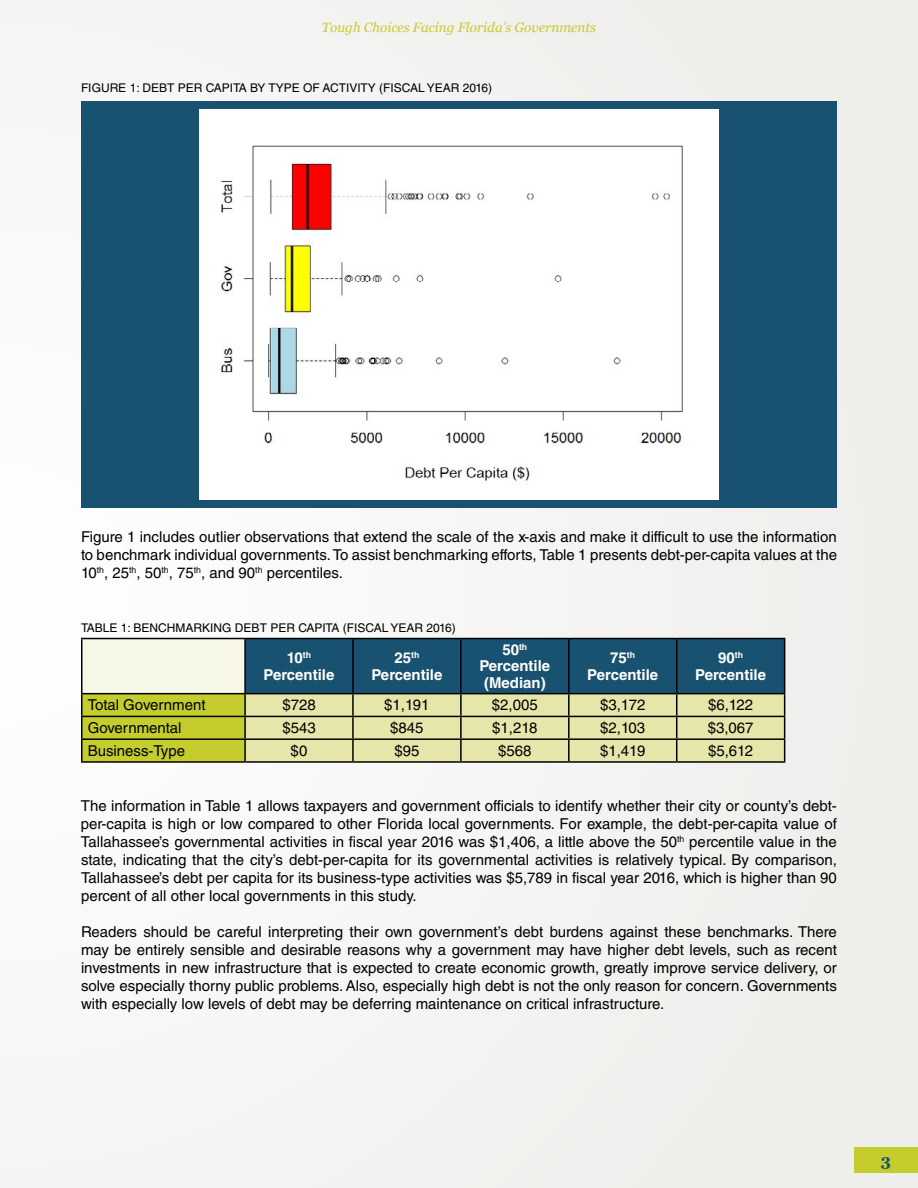
<style>
.page{position:relative;width:918px;height:1188px;background:#f4f4f2}
.page>*{position:absolute;margin:0;border:0;box-sizing:border-box;transform-origin:0 0}
.t1{font:700 16.5px "Georgia";color:#195270}
.t2{font:15px/18px "Helvetica LT Std";color:#000;text-align:justify}
.t3{font:700 15px/16.2px "Helvetica LT Std";color:#fff;text-align:center}
.t4{font:italic 13.5px "Georgia";color:#c5cc2e}
.t5{font:12px "Helvetica LT Std";color:#000}
</style>
<div class="page">
<div style="left:854px;top:1147px;width:64px;height:26px;background:#c5cc2e"></div>
<hr style="left:81px;top:638px;width:164px;height:1px;background:#000">
<hr style="left:245px;top:638px;width:108px;height:1px;background:#000">
<hr style="left:353px;top:638px;width:108px;height:1px;background:#000">
<hr style="left:461px;top:638px;width:108px;height:1px;background:#000">
<hr style="left:569px;top:638px;width:108px;height:1px;background:#000">
<hr style="left:677px;top:638px;width:108px;height:1px;background:#000">
<svg style="left:81px;top:639px;width:704px;height:122px;background:#93a785"></svg>
<hr style="left:81px;top:761px;width:164px;height:2px;background:#000">
<hr style="left:245px;top:761px;width:108px;height:2px;background:#000">
<hr style="left:353px;top:761px;width:108px;height:2px;background:#000">
<hr style="left:461px;top:761px;width:108px;height:2px;background:#000">
<hr style="left:569px;top:761px;width:108px;height:2px;background:#000">
<hr style="left:677px;top:761px;width:108px;height:2px;background:#000">
<div style="left:81px;top:101px;width:756px;height:407px;background:#195270"></div>
<img style="left:199px;top:110px;width:520px;height:389px">
<p class="t4" style="left:322px;top:19px;width:276px">Tough Choices Facing Florida’s Governments</p>
<p class="t5" style="left:81px;top:81px;width:413px">FIGURE 1: DEBT PER CAPITA BY TYPE OF ACTIVITY (FISCAL YEAR 2016)</p>
<p class="t2" style="left:81px;top:527px;width:758px">Figure 1 includes outlier observations that extend the scale of the x-axis and make it difficult to use the information to benchmark individual governments. To assist benchmarking efforts, Table 1 presents debt-per-capita values at the 10<sup>th</sup>, 25<sup>th</sup>, 50<sup>th</sup>, 75<sup>th</sup>, and 90<sup>th</sup> percentiles.</p>
<p class="t5" style="left:81px;top:621px;width:376px">TABLE 1: BENCHMARKING DEBT PER CAPITA (FISCAL YEAR 2016)</p>
<p class="t3" style="left:264px;top:650px;width:72px">10<sup>th<br></sup>Percentile</p>
<p class="t3" style="left:371px;top:650px;width:72px">25<sup>th<br></sup>Percentile</p>
<p class="t3" style="left:479px;top:642px;width:72px">50<sup>th<br></sup>Percentile (Median)</p>
<p class="t3" style="left:587px;top:650px;width:72px">75<sup>th<br></sup>Percentile</p>
<p class="t3" style="left:695px;top:650px;width:72px">90<sup>th<br></sup>Percentile</p>
<p class="t2" style="left:88px;top:696px;width:119px">Total Government</p>
<p class="t2" style="left:282px;top:696px;width:35px">$728</p>
<p class="t2" style="left:384px;top:696px;width:47px">$1,191</p>
<p class="t2" style="left:492px;top:696px;width:47px">$2,005</p>
<p class="t2" style="left:600px;top:696px;width:47px">$3,172</p>
<p class="t2" style="left:708px;top:696px;width:47px">$6,122</p>
<p class="t2" style="left:88px;top:719px;width:95px">Governmental</p>
<p class="t2" style="left:282px;top:719px;width:35px">$543</p>
<p class="t2" style="left:390px;top:719px;width:35px">$845</p>
<p class="t2" style="left:492px;top:719px;width:47px">$1,218</p>
<p class="t2" style="left:600px;top:719px;width:47px">$2,103</p>
<p class="t2" style="left:708px;top:719px;width:47px">$3,067</p>
<p class="t2" style="left:88px;top:742px;width:99px">Business-Type</p>
<p class="t2" style="left:291px;top:742px;width:18px">$0</p>
<p class="t2" style="left:394px;top:742px;width:27px">$95</p>
<p class="t2" style="left:498px;top:742px;width:35px">$568</p>
<p class="t2" style="left:600px;top:742px;width:47px">$1,419</p>
<p class="t2" style="left:708px;top:742px;width:47px">$5,612</p>
<p class="t2" style="left:81px;top:796px;width:758px">The information in Table 1 allows taxpayers and government officials to identify whether their city or county’s debt&shy;per-capita is high or low compared to other Florida local governments. For example, the debt-per-capita value of Tallahassee’s governmental activities in fiscal year 2016 was $1,406, a little above the 50<sup>th</sup> percentile value in the state, indicating that the city’s debt-per-capita for its governmental activities is relatively typical. By comparison, Tallahassee’s debt per capita for its business-type activities was $5,789 in fiscal year 2016, which is higher than 90 percent of all other local governments in this study.</p>
<p class="t2" style="left:81px;top:922px;width:757px">Readers should be careful interpreting their own government’s debt burdens against these benchmarks. There may be entirely sensible and desirable reasons why a government may have higher debt levels, such as recent investments in new infrastructure that is expected to create economic growth, greatly improve service delivery, or solve especially thorny public problems. Also, especially high debt is not the only reason for concern. Governments with especially low levels of debt may be deferring maintenance on critical infrastructure.</p>
<p class="t1" style="left:881px;top:1150px;width:12px">3</p>
</div>
